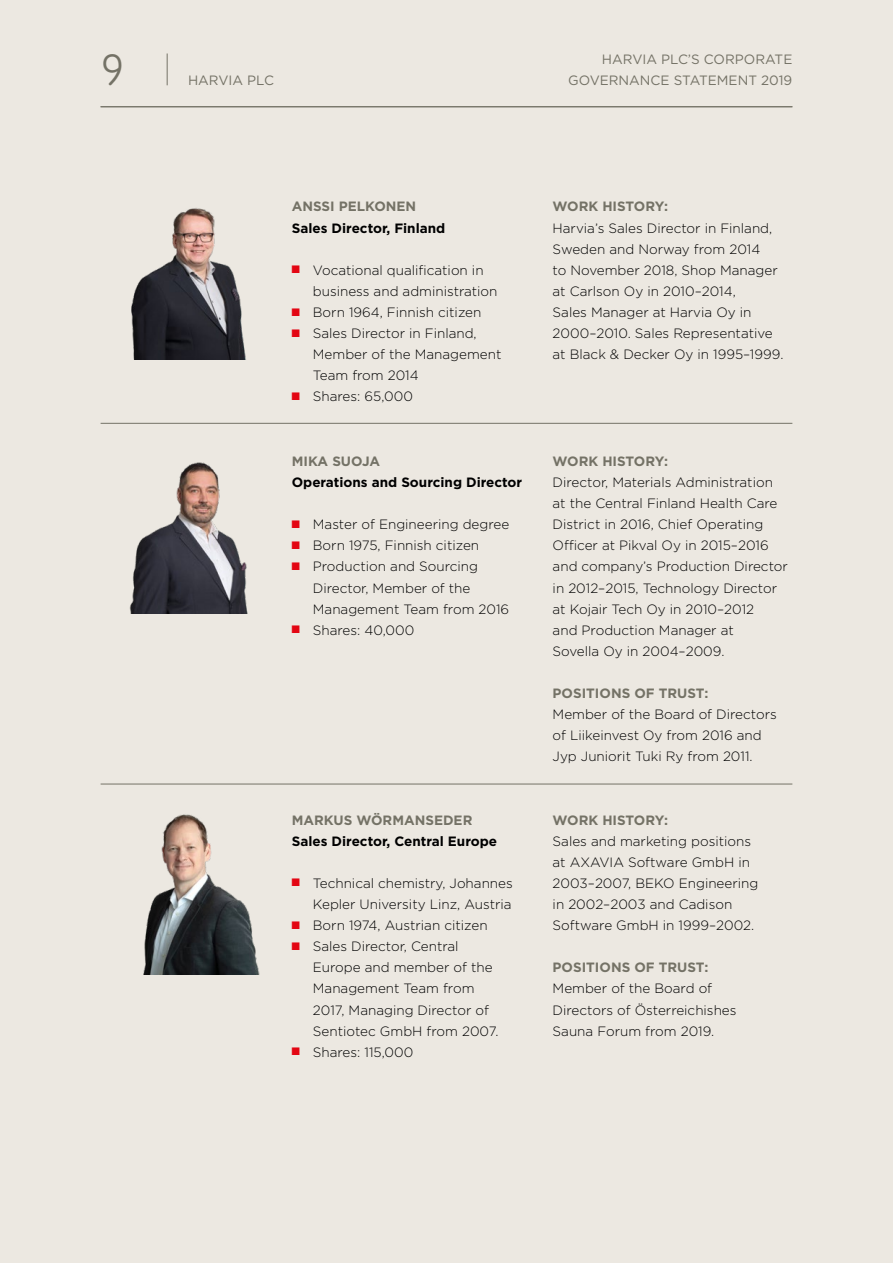
<style>
.page{position:relative;width:893px;height:1263px;background:#ece8e1}
.page>*{position:absolute;margin:0;border:0;box-sizing:border-box;transform-origin:0 0}
.t1{font:300 42px "Chevin Pro";color:#747266}
.t2{font:300 13.5px/21.1px "Gotham";color:#000}
.t3{font:700 13.5px "Gotham";color:#747266}
.t4{font:700 13.5px "Gotham";color:#000}
.t5{font:13.5px/21.1px "Gotham";color:#747266;text-align:right}
.s1{font-family:"Monotype Sorts";font-weight:400;font-size:10.5px;color:#e30613}
</style>
<div class="page">
<img style="left:131px;top:208px;width:115px;height:151px">
<img style="left:129px;top:462px;width:119px;height:152px">
<img style="left:143px;top:814px;width:117px;height:160px">
<hr style="left:101px;top:423px;width:691px;height:1px;background:#747266">
<hr style="left:101px;top:784px;width:691px;height:1px;background:#747266">
<hr style="left:167px;top:54px;width:1px;height:31px;background:#747266">
<hr style="left:101px;top:106px;width:691px;height:1px;background:#747266">
<h1 class="t1" style="left:101px;top:41px;width:25px">9</h1>
<p class="t5" style="left:188px;top:70px;width:87px">HARVIA PLC</p>
<p class="t5" style="left:568px;top:49px;width:226px">HARVIA PLC’S CORPORATE<br>GOVERNANCE STATEMENT 2019</p>
<p class="t3" style="left:292px;top:198px;width:126px">ANSSI PELKONEN</p>
<p class="t4" style="left:292px;top:219px;width:155px">Sales Director, Finland</p>
<p class="t2" style="left:313px;top:259px;width:186px;text-indent:-21px"><span class="s1">■</span> Vocational qualification in business and administration</p>
<p class="t2" style="left:292px;top:301px;width:191px"><span class="s1">■</span> Born 1964, Finnish citizen</p>
<p class="t2" style="left:313px;top:322px;width:190px;text-indent:-21px"><span class="s1">■</span> Sales Director in Finland,<br>Member of the Management<br>Team from 2014</p>
<p class="t2" style="left:292px;top:386px;width:123px"><span class="s1">■</span> Shares: 65,000</p>
<p class="t3" style="left:292px;top:452px;width:90px">MIKA SUOJA</p>
<p class="t4" style="left:292px;top:473px;width:232px">Operations and Sourcing Director</p>
<p class="t2" style="left:292px;top:513px;width:219px"><span class="s1">■</span> Master of Engineering degree</p>
<p class="t2" style="left:292px;top:535px;width:189px"><span class="s1">■</span> Born 1975, Finnish citizen</p>
<p class="t2" style="left:313px;top:556px;width:198px;text-indent:-21px"><span class="s1">■</span> Production and Sourcing<br>Director, Member of the<br>Management Team from 2016</p>
<p class="t2" style="left:292px;top:619px;width:124px"><span class="s1">■</span> Shares: 40,000</p>
<p class="t3" style="left:292px;top:811px;width:182px">MARKUS WÖRMANSEDER</p>
<p class="t4" style="left:292px;top:832px;width:207px">Sales Director, Central Europe</p>
<p class="t2" style="left:292px;top:872px;width:223px;text-align:right"><span class="s1">■</span> Technical chemistry, Johannes<br>Kepler University Linz, Austria</p>
<p class="t2" style="left:292px;top:914px;width:197px"><span class="s1">■</span> Born 1974, Austrian citizen</p>
<p class="t2" style="left:313px;top:935px;width:187px;text-indent:-21px"><span class="s1">■</span> Sales Director, Central<br>Europe and member of the<br>Management Team from<br>2017, Managing Director of<br>Sentiotec GmbH from 2007.</p>
<p class="t2" style="left:292px;top:1041px;width:123px"><span class="s1">■</span> Shares: 115,000</p>
<p class="t3" style="left:553px;top:198px;width:117px">WORK HISTORY:</p>
<p class="t2" style="left:553px;top:217px;width:232px">Harvia’s Sales Director in Finland,<br>Sweden and Norway from 2014<br>to November 2018, Shop Manager at Carlson Oy in 2010–2014,<br>Sales Manager at Harvia Oy in<br>2000–2010. Sales Representative at Black &amp; Decker Oy in 1995–1999.</p>
<p class="t3" style="left:553px;top:452px;width:117px">WORK HISTORY:</p>
<p class="t2" style="left:553px;top:471px;width:237px">Director, Materials Administration at the Central Finland Health Care<br>District in 2016, Chief Operating<br>Officer at Pikval Oy in 2015–2016 and company’s Production Director in 2012–2015, Technology Director at Kojair Tech Oy in 2010–2012<br>and Production Manager at<br>Sovella Oy in 2004–2009.</p>
<p class="t3" style="left:553px;top:684px;width:157px">POSITIONS OF TRUST:</p>
<p class="t2" style="left:553px;top:703px;width:226px">Member of the Board of Directors of Liikeinvest Oy from 2016 and<br>Jyp Juniorit Tuki Ry from 2011.</p>
<p class="t3" style="left:553px;top:811px;width:117px">WORK HISTORY:</p>
<p class="t2" style="left:553px;top:830px;width:207px">Sales and marketing positions at AXAVIA Software GmbH in<br>2003–2007, BEKO Engineering in 2002–2003 and Cadison<br>Software GmbH in 1999–2002.</p>
<p class="t3" style="left:553px;top:959px;width:157px">POSITIONS OF TRUST:</p>
<p class="t2" style="left:553px;top:978px;width:185px">Member of the Board of<br>Directors of Österreichishes<br>Sauna Forum from 2019.</p>
</div>
